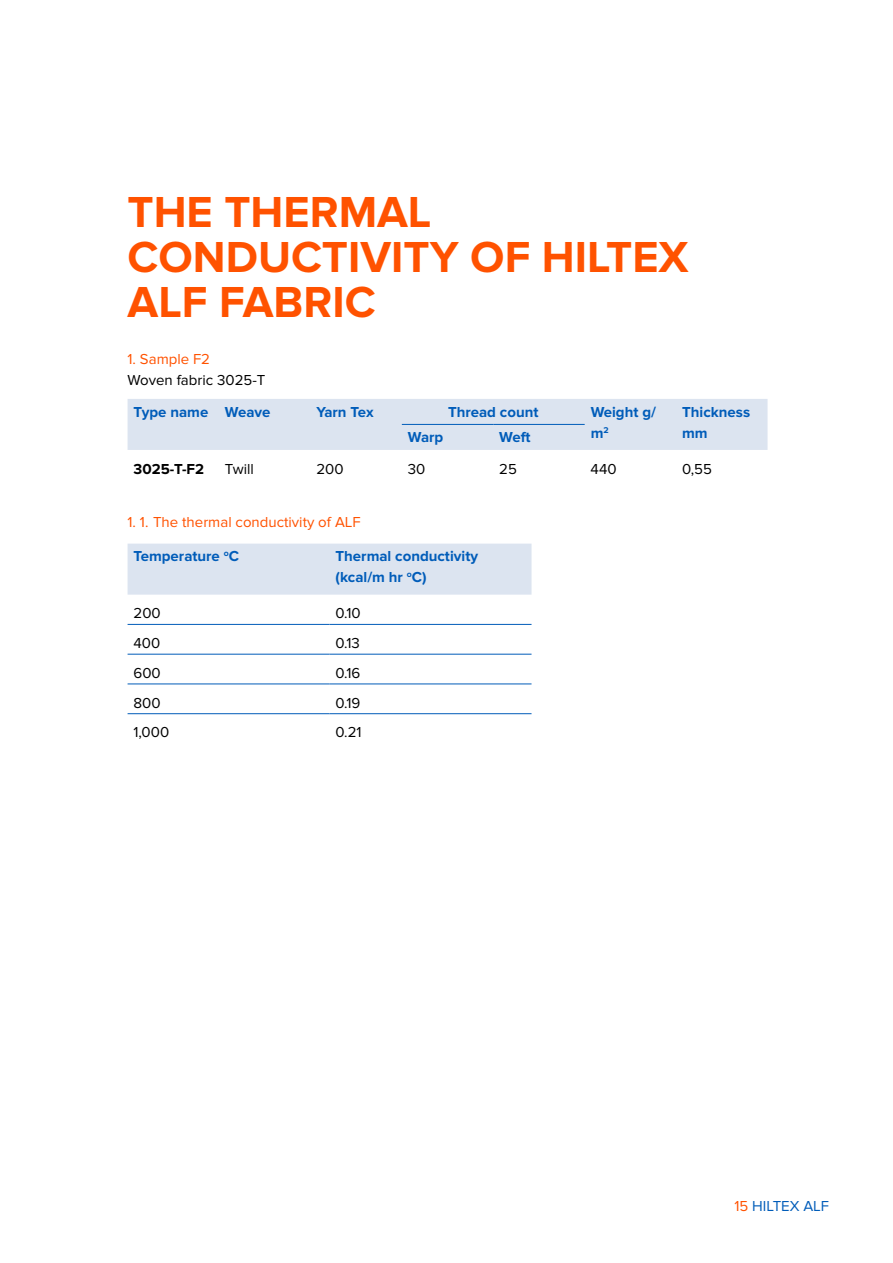
<style>
.page{position:relative;width:893px;height:1263px;background:#fff}
.page>*{position:absolute;margin:0;border:0;box-sizing:border-box;transform-origin:0 0}
.t1{font:700 45px/45px "Proxima Nova";color:#ff5200}
.t2{font:700 15px/21px "Proxima Nova";color:#005cb9}
.t3{font:15px "Proxima Nova";color:#000}
.t4{font:15px "Proxima Nova";color:#ff5200}
.t5{font:15px "Proxima Nova";color:#005cb9}
.t6{font:700 15px "Proxima Nova";color:#000}
.s1{color:#ff5200}
</style>
<div class="page">
<div style="left:128px;top:399px;width:639px;height:51px;background:#dce4f0"></div>
<hr style="left:402px;top:424px;width:91px;height:1px;background:#005cb9">
<hr style="left:493px;top:424px;width:92px;height:1px;background:#005cb9">
<div style="left:128px;top:544px;width:403px;height:51px;background:#dce4f0"></div>
<hr style="left:128px;top:624px;width:202px;height:1px;background:#005cb9">
<hr style="left:330px;top:624px;width:201px;height:1px;background:#005cb9">
<hr style="left:128px;top:654px;width:202px;height:1px;background:#005cb9">
<hr style="left:330px;top:654px;width:201px;height:1px;background:#005cb9">
<hr style="left:128px;top:684px;width:202px;height:1px;background:#005cb9">
<hr style="left:330px;top:684px;width:201px;height:1px;background:#005cb9">
<hr style="left:128px;top:713px;width:202px;height:1px;background:#005cb9">
<hr style="left:330px;top:713px;width:201px;height:1px;background:#005cb9">
<h1 class="t1" style="left:128px;top:190px;width:563px">THE THERMAL<br>CONDUCTIVITY OF HILTEX<br>ALF FABRIC</h1>
<p class="t4" style="left:128px;top:351px;width:84px">1. Sample F2</p>
<p class="t3" style="left:128px;top:372px;width:139px">Woven fabric 3025-T</p>
<p class="t2" style="left:134px;top:402px;width:139px">Type name Weave</p>
<p class="t2" style="left:316px;top:402px;width:59px">Yarn Tex</p>
<p class="t2" style="left:448px;top:402px;width:92px">Thread count</p>
<p class="t2" style="left:591px;top:402px;width:67px">Weight g/ m<sup>2</sup></p>
<p class="t2" style="left:682px;top:402px;width:70px">Thickness</p>
<p class="t2" style="left:408px;top:427px;width:37px">Warp</p>
<p class="t2" style="left:499px;top:427px;width:33px">Weft</p>
<p class="t2" style="left:682px;top:423px;width:27px">mm</p>
<p class="t6" style="left:134px;top:460px;width:72px">3025-T-F2</p>
<p class="t3" style="left:225px;top:460px;width:30px">Twill</p>
<p class="t3" style="left:316px;top:460px;width:29px">200</p>
<p class="t3" style="left:408px;top:460px;width:19px">30</p>
<p class="t3" style="left:499px;top:460px;width:19px">25</p>
<p class="t3" style="left:591px;top:460px;width:27px">440</p>
<p class="t3" style="left:682px;top:460px;width:31px">0,55</p>
<p class="t4" style="left:128px;top:513px;width:235px">1. 1. The thermal conductivity of ALF</p>
<p class="t2" style="left:134px;top:546px;width:107px">Temperature <sup>o</sup>C</p>
<p class="t2" style="left:336px;top:546px;width:144px">Thermal conductivity (kcal/m hr <sup>o</sup>C)</p>
<p class="t3" style="left:134px;top:605px;width:29px">200</p>
<p class="t3" style="left:336px;top:605px;width:27px">0.10</p>
<p class="t3" style="left:134px;top:634px;width:28px">400</p>
<p class="t3" style="left:336px;top:634px;width:26px">0.13</p>
<p class="t3" style="left:134px;top:664px;width:29px">600</p>
<p class="t3" style="left:336px;top:664px;width:26px">0.16</p>
<p class="t3" style="left:134px;top:694px;width:29px">800</p>
<p class="t3" style="left:336px;top:694px;width:26px">0.19</p>
<p class="t3" style="left:134px;top:724px;width:37px">1,000</p>
<p class="t3" style="left:336px;top:724px;width:28px">0.21</p>
<p class="t5" style="left:734px;top:1197px;width:96px"><span class="s1">15</span> HILTEX ALF</p>
</div>
